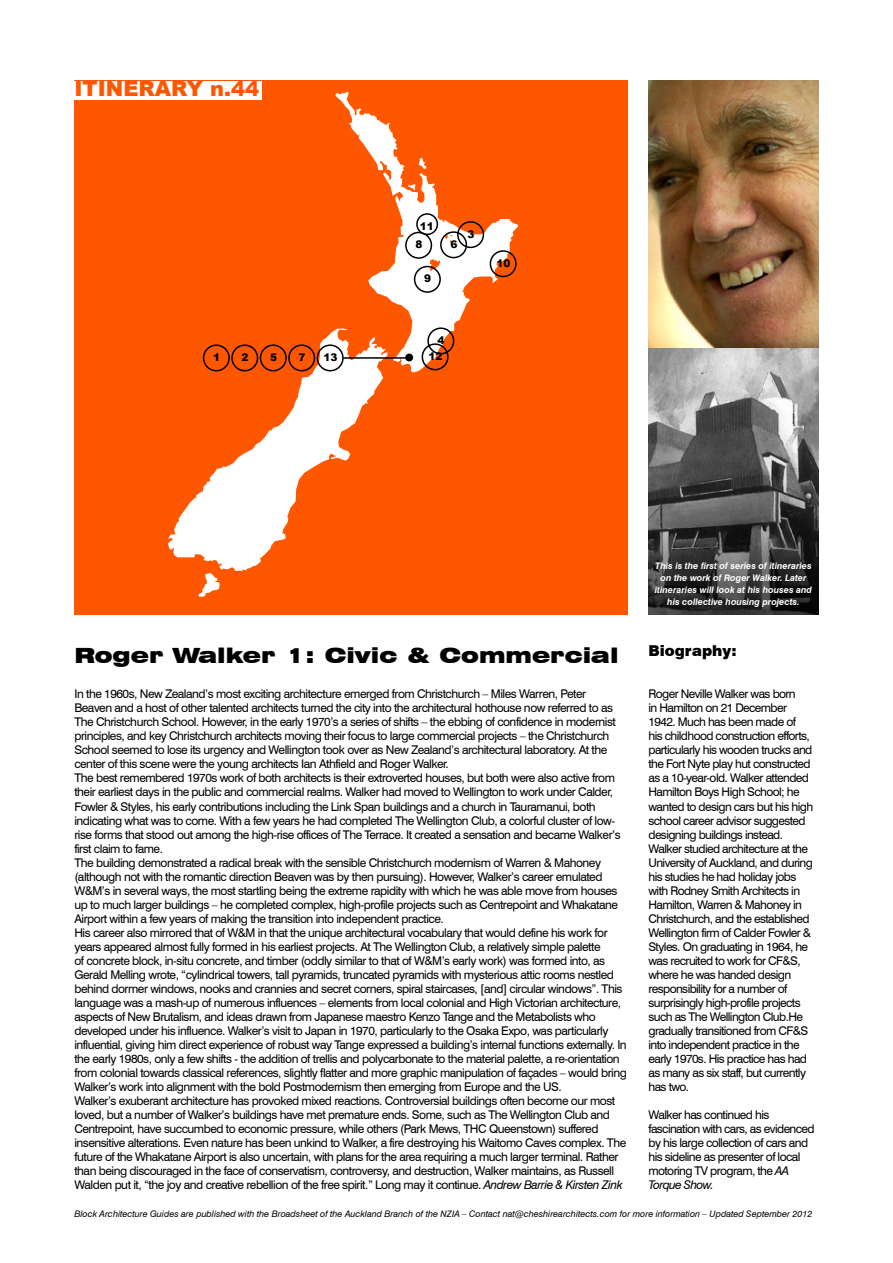
<style>
.page{position:relative;width:893px;height:1263px;background:#fff}
.page>*{position:absolute;margin:0;border:0;box-sizing:border-box;transform-origin:0 0}
.t1{font:900 expanded 21px "Swiss 721 BT";color:#000}
.t2{font:900 21px "Arial";color:#ff5700}
.t3{font:900 15px "Swiss 721 BT";color:#000}
.t4{font:12px/14.1px "Swiss 721 BT";letter-spacing:-.04em;color:#000}
.t5{font:900 10.5px/18.5px "Arial";color:#000}
.t6{font:italic 9px "Swiss 721 BT";color:#000}
.t7{font:italic 700 9px/12px "Swiss 721 BT";color:#fff;text-align:center}
.s1{font-style:italic}
</style>
<div class="page">
<img style="left:648px;top:347px;width:171px;height:267px">
<div style="left:74px;top:81px;width:553px;height:533px;background:#ff5700"></div>
<svg style="left:168px;top:92px;width:350px;height:505px"></svg>
<img style="left:648px;top:81px;width:171px;height:266px">
<div style="left:231px;top:344px;width:27px;height:27px;border:2px solid #000;border-radius:50%"></div>
<div style="left:457px;top:221px;width:27px;height:27px;border:2px solid #000;border-radius:50%"></div>
<div style="left:288px;top:344px;width:27px;height:27px;border:2px solid #000;border-radius:50%"></div>
<div style="left:260px;top:344px;width:27px;height:27px;border:2px solid #000;border-radius:50%"></div>
<div style="left:416px;top:213px;width:22px;height:22px;border:2px solid #000;border-radius:50%"></div>
<div style="left:405px;top:232px;width:27px;height:27px;border:2px solid #000;border-radius:50%"></div>
<div style="left:427px;top:327px;width:27px;height:27px;border:2px solid #000;border-radius:50%"></div>
<div style="left:317px;top:344px;width:27px;height:27px;border:2px solid #000;border-radius:50%"></div>
<div style="left:414px;top:266px;width:27px;height:27px;border:2px solid #000;border-radius:50%"></div>
<div style="left:440px;top:231px;width:27px;height:27px;border:2px solid #000;border-radius:50%"></div>
<div style="left:490px;top:250px;width:27px;height:27px;border:2px solid #000;border-radius:50%"></div>
<div style="left:203px;top:344px;width:27px;height:27px;border:2px solid #000;border-radius:50%"></div>
<div style="left:422px;top:343px;width:27px;height:27px;border:2px solid #000;border-radius:50%"></div>
<div style="left:74px;top:81px;width:187px;height:18px;background:#fff"></div>
<hr style="left:343px;top:357px;width:66px;height:2px;background:#000">
<div style="left:405px;top:354px;width:8px;height:7px;background:#000;border-radius:50%"></div>
<h1 class="t2" style="left:74px;top:73px;width:186px">ITINERARY n.44</h1>
<p class="t5" style="left:415px;top:216px;width:20px;text-indent:5px">11<br>8</p>
<p class="t5" style="left:424px;top:269px;width:9px">9</p>
<p class="t5" style="left:450px;top:235px;width:9px">6</p>
<p class="t5" style="left:467px;top:224px;width:9px">3</p>
<p class="t5" style="left:438px;top:331px;width:9px">4</p>
<p class="t5" style="left:213px;top:348px;width:9px">1</p>
<p class="t5" style="left:428px;top:347px;width:16px">12</p>
<p class="t5" style="left:242px;top:348px;width:9px">2</p>
<p class="t5" style="left:323px;top:348px;width:16px">13</p>
<p class="t5" style="left:270px;top:348px;width:9px">5</p>
<p class="t5" style="left:298px;top:348px;width:9px">7</p>
<p class="t5" style="left:496px;top:253px;width:16px">10</p>
<h1 class="t1" style="left:74px;top:642px;width:546px">Roger Walker 1: Civic &amp; Commercial</h1>
<p class="t4" style="left:74px;top:687px;width:554px">In the 1960s, New Zealand’s most exciting architecture emerged from Christchurch – Miles Warren, Peter Beaven and a host of other talented architects turned the city into the architectural hothouse now referred to as The Christchurch School. However, in the early 1970’s a series of shifts – the ebbing of confidence in modernist principles, and key Christchurch architects moving their focus to large commercial projects – the Christchurch School seemed to lose its urgency and Wellington took over as New Zealand’s architectural laboratory. At the center of this scene were the young architects Ian Athfield and Roger Walker.<br>The best remembered 1970s work of both architects is their extroverted houses, but both were also active from their earliest days in the public and commercial realms. Walker had moved to Wellington to work under Calder, Fowler &amp; Styles, his early contributions including the Link Span buildings and a church in Tauramanui, both indicating what was to come. With a few years he had completed The Wellington Club, a colorful cluster of low&shy;rise forms that stood out among the high-rise offices of The Terrace. It created a sensation and became Walker’s first claim to fame.<br>The building demonstrated a radical break with the sensible Christchurch modernism of Warren &amp; Mahoney (although not with the romantic direction Beaven was by then pursuing). However, Walker’s career emulated W&amp;M’s in several ways, the most startling being the extreme rapidity with which he was able move from houses up to much larger buildings – he completed complex, high-profile projects such as Centrepoint and Whakatane Airport within a few years of making the transition into independent practice.<br>His career also mirrored that of W&amp;M in that the unique architectural vocabulary that would define his work for years appeared almost fully formed in his earliest projects. At The Wellington Club, a relatively simple palette<br>of concrete block, in-situ concrete, and timber (oddly similar to that of W&amp;M’s early work) was formed into, as Gerald Melling wrote, “cylindrical towers, tall pyramids, truncated pyramids with mysterious attic rooms nestled behind dormer windows, nooks and crannies and secret corners, spiral staircases, [and] circular windows”. This language was a mash-up of numerous influences – elements from local colonial and High Victorian architecture, aspects of New Brutalism, and ideas drawn from Japanese maestro Kenzo Tange and the Metabolists who developed under his influence. Walker’s visit to Japan in 1970, particularly to the Osaka Expo, was particularly influential, giving him direct experience of robust way Tange expressed a building’s internal functions externally. In the early 1980s, only a few shifts - the addition of trellis and polycarbonate to the material palette, a re-orientation from colonial towards classical references, slightly flatter and more graphic manipulation of façades – would bring Walker’s work into alignment with the bold Postmodernism then emerging from Europe and the US.<br>Walker’s exuberant architecture has provoked mixed reactions. Controversial buildings often become our most loved, but a number of Walker’s buildings have met premature ends. Some, such as The Wellington Club and Centrepoint, have succumbed to economic pressure, while others (Park Mews, THC Queenstown) suffered insensitive alterations. Even nature has been unkind to Walker, a fire destroying his Waitomo Caves complex. The future of the Whakatane Airport is also uncertain, with plans for the area requiring a much larger terminal. Rather than being discouraged in the face of conservatism, controversy, and destruction, Walker maintains, as Russell Walden put it, “the joy and creative rebellion of the free spirit.” Long may it continue. <span class="s1">Andrew Barrie &amp; Kirsten Zink</span></p>
<p class="t7" style="left:655px;top:560px;width:159px">This is the first of series of itineraries on the work of Roger Walker. Later itineraries will look at his houses and his collective housing projects.</p>
<p class="t3" style="left:648px;top:642px;width:90px">Biography:</p>
<p class="t4" style="left:648px;top:687px;width:166px">Roger Neville Walker was born<br>in Hamilton on 21 December<br>1942. Much has been made of<br>his childhood construction efforts, particularly his wooden trucks and the Fort Nyte play hut constructed as a 10-year-old. Walker attended<br>Hamilton Boys High School; he wanted to design cars but his high school career advisor suggested designing buildings instead.<br>Walker studied architecture at the<br>University of Auckland, and during his studies he had holiday jobs with Rodney Smith Architects in<br>Hamilton, Warren &amp; Mahoney in<br>Christchurch, and the established<br>Wellington firm of Calder Fowler &amp;<br>Styles. On graduating in 1964, he was recruited to work for CF&amp;S, where he was handed design responsibility for a number of surprisingly high-profile projects such as The Wellington Club.He gradually transitioned from CF&amp;S into independent practice in the early 1970s. His practice has had as many as six staff, but currently has two.</p>
<p class="t4" style="left:648px;top:1108px;width:168px">Walker has continued his fascination with cars, as evidenced by his large collection of cars and his sideline as presenter of local motoring TV program, the <span class="s1">AA<br>Torque Show.</span></p>
<p class="t6" style="left:74px;top:1209px;width:739px">Block Architecture Guides are published with the Broadsheet of the Auckland Branch of the NZIA – Contact nat@cheshirearchitects.com for more information – Updated September 2012</p>
</div>
